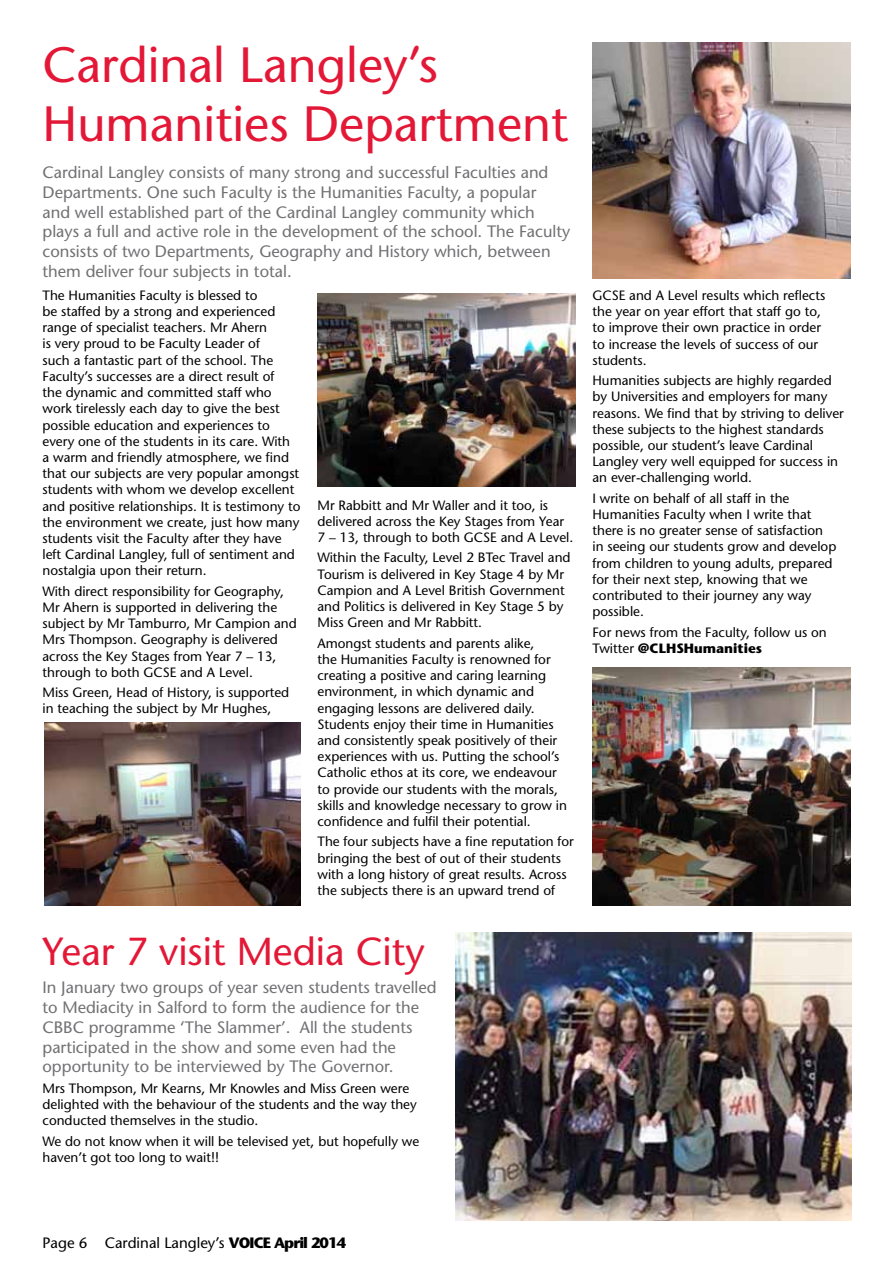
<style>
.page{position:relative;width:893px;height:1263px;background:#fff}
.page>*{position:absolute;margin:0;border:0;box-sizing:border-box;transform-origin:0 0}
.t1{font:49.5px/59.4px "Stone Sans";color:#e31837}
.t2{font:39px "Stone Sans";color:#e31837}
.t3{font:16.5px/19.8px "Stone Sans";color:#717073}
.t4{font:15px "Stone Sans";color:#000}
.t5{font:13.5px/16.2px "Stone Sans";color:#000}
.s1{font-weight:700}
</style>
<div class="page">
<img style="left:592px;top:43px;width:258px;height:236px">
<img style="left:45px;top:723px;width:255px;height:183px">
<img style="left:592px;top:668px;width:258px;height:238px">
<img style="left:317px;top:293px;width:258px;height:193px">
<img style="left:455px;top:933px;width:396px;height:287px">
<h1 class="t1" style="left:43px;top:34px;width:527px">Cardinal Langley’s<br>Humanities Department</h1>
<p class="t3" style="left:43px;top:162px;width:529px">Cardinal Langley consists of many strong and successful Faculties and Departments. One such Faculty is the Humanities Faculty, a popular<br>and well established part of the Cardinal Langley community which plays a full and active role in the development of the school. The Faculty consists of two Departments, Geography and History which, between them deliver four subjects in total.</p>
<p class="t5" style="left:43px;top:287px;width:259px">The Humanities Faculty is blessed to<br>be staffed by a strong and experienced range of specialist teachers. Mr Ahern<br>is very proud to be Faculty Leader of<br>such a fantastic part of the school. The Faculty’s successes are a direct result of<br>the dynamic and committed staff who work tirelessly each day to give the best possible education and experiences to every one of the students in its care. With<br>a warm and friendly atmosphere, we find that our subjects are very popular amongst students with whom we develop excellent and positive relationships. It is testimony to the environment we create, just how many students visit the Faculty after they have left Cardinal Langley, full of sentiment and nostalgia upon their return.</p>
<p class="t5" style="left:43px;top:583px;width:256px">With direct responsibility for Geography, Mr Ahern is supported in delivering the subject by Mr Tamburro, Mr Campion and Mrs Thompson. Geography is delivered across the Key Stages from Year 7 – 13, through to both GCSE and A Level.</p>
<p class="t5" style="left:43px;top:684px;width:248px">Miss Green, Head of History, is supported in teaching the subject by Mr Hughes,</p>
<p class="t5" style="left:317px;top:497px;width:257px">Mr Rabbitt and Mr Waller and it too, is delivered across the Key Stages from Year<br>7 – 13, through to both GCSE and A Level.</p>
<p class="t5" style="left:317px;top:549px;width:255px">Within the Faculty, Level 2 BTec Travel and Tourism is delivered in Key Stage 4 by Mr Campion and A Level British Government and Politics is delivered in Key Stage 5 by Miss Green and Mr Rabbitt.</p>
<p class="t5" style="left:317px;top:635px;width:251px">Amongst students and parents alike,<br>the Humanities Faculty is renowned for creating a positive and caring learning environment, in which dynamic and engaging lessons are delivered daily.<br>Students enjoy their time in Humanities and consistently speak positively of their experiences with us. Putting the school’s Catholic ethos at its core, we endeavour to provide our students with the morals, skills and knowledge necessary to grow in confidence and fulfil their potential.</p>
<p class="t5" style="left:317px;top:833px;width:258px">The four subjects have a fine reputation for bringing the best of out of their students with a long history of great results. Across the subjects there is an upward trend of</p>
<h2 class="t2" style="left:43px;top:927px;width:384px">Year 7 visit Media City</h2>
<p class="t3" style="left:43px;top:977px;width:396px">In January two groups of year seven students travelled to Mediacity in Salford to form the audience for the CBBC programme ‘The Slammer’. All the students participated in the show and some even had the opportunity to be interviewed by The Governor.</p>
<p class="t5" style="left:43px;top:1080px;width:376px">Mrs Thompson, Mr Kearns, Mr Knowles and Miss Green were delighted with the behaviour of the students and the way they conducted themselves in the studio.</p>
<p class="t5" style="left:43px;top:1133px;width:378px">We do not know when it will be televised yet, but hopefully we haven’t got too long to wait!!</p>
<p class="t5" style="left:592px;top:287px;width:234px">GCSE and A Level results which reflects the year on year effort that staff go to, to improve their own practice in order to increase the levels of success of our students.</p>
<p class="t5" style="left:592px;top:372px;width:253px">Humanities subjects are highly regarded by Universities and employers for many reasons. We find that by striving to deliver these subjects to the highest standards possible, our student’s leave Cardinal Langley very well equipped for success in an ever-challenging world.</p>
<p class="t5" style="left:592px;top:490px;width:245px">I write on behalf of all staff in the Humanities Faculty when I write that there is no greater sense of satisfaction in seeing our students grow and develop from children to young adults, prepared for their next step, knowing that we contributed to their journey any way possible.</p>
<p class="t5" style="left:592px;top:624px;width:236px">For news from the Faculty, follow us on<br>Twitter <span class="s1">@CLHSHumanities</span></p>
<p class="t4" style="left:43px;top:1233px;width:305px">Page 6 Cardinal Langley’s <span class="s1">VOICE April 2014</span></p>
</div>
